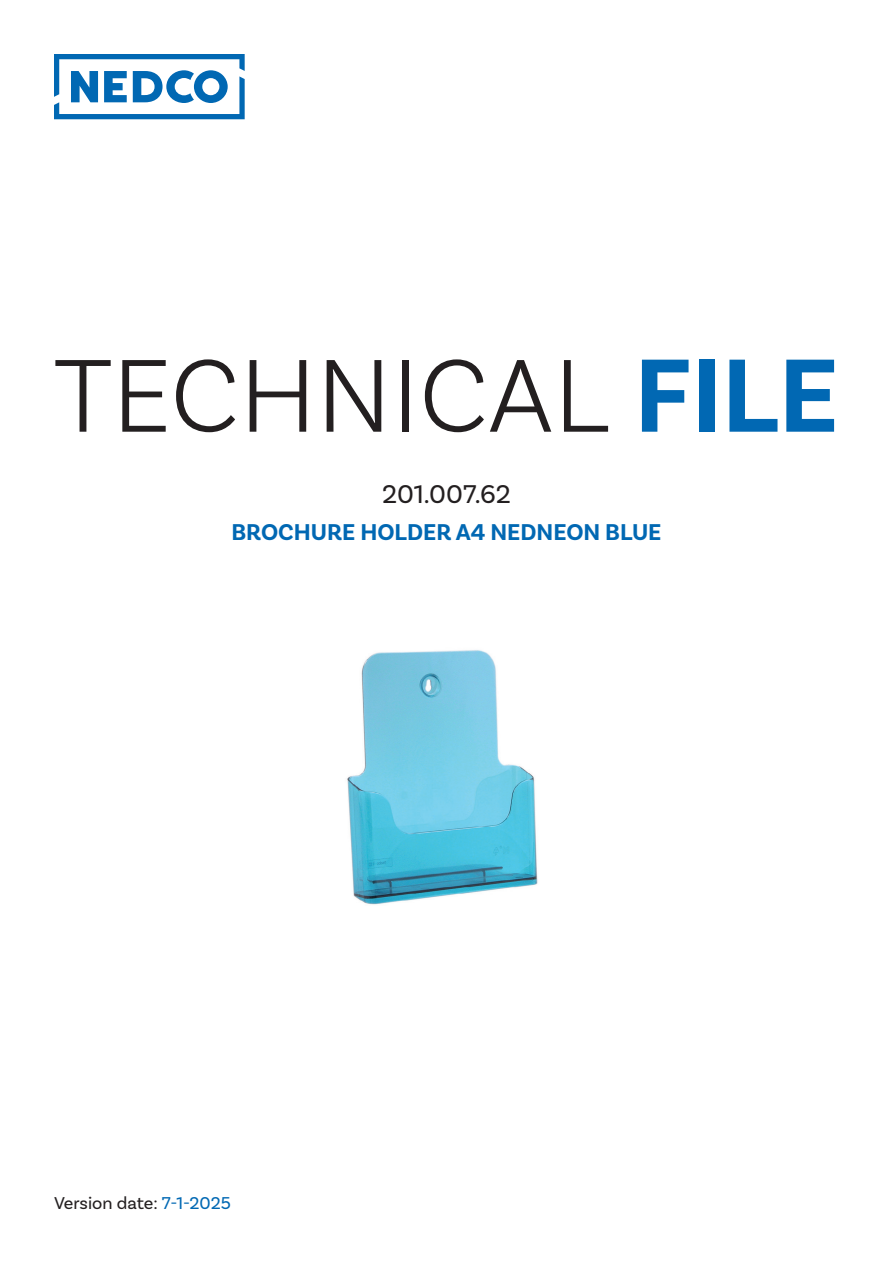
<style>
.page{position:relative;width:893px;height:1263px;background:#fff}
.page>*{position:absolute;margin:0;border:0;box-sizing:border-box;transform-origin:0 0}
.t1{font:300 109.2px "Basic Sans";color:#231f20}
.No_Spacing{font:27px "Basic Sans";color:#231f20}
.No_Spacing-2{font:700 24px "Basic Sans";color:#0168b3}
.No_Spacing-3{font:18px "Basic Sans";color:#231f20}
.s1{font-weight:700;color:#0168b3}
.s2{color:#0168b3}
</style>
<div class="page">
<svg style="left:54px;top:54px;width:191px;height:65px"></svg>
<img style="left:347px;top:650px;width:191px;height:255px">
<p class="t1" style="left:54px;top:330px;width:786px">TECHNICAL <span class="s1">FILE</span></p>
<p class="No_Spacing" style="left:382px;top:478px;width:130px">201.007.62</p>
<p class="No_Spacing-2" style="left:231px;top:518px;width:432px">BROCHURE HOLDER A4 NEDNEON BLUE</p>
<p class="No_Spacing-3" style="left:54px;top:1192px;width:178px">Version date: <span class="s2">7-1-2025</span></p>
</div>
